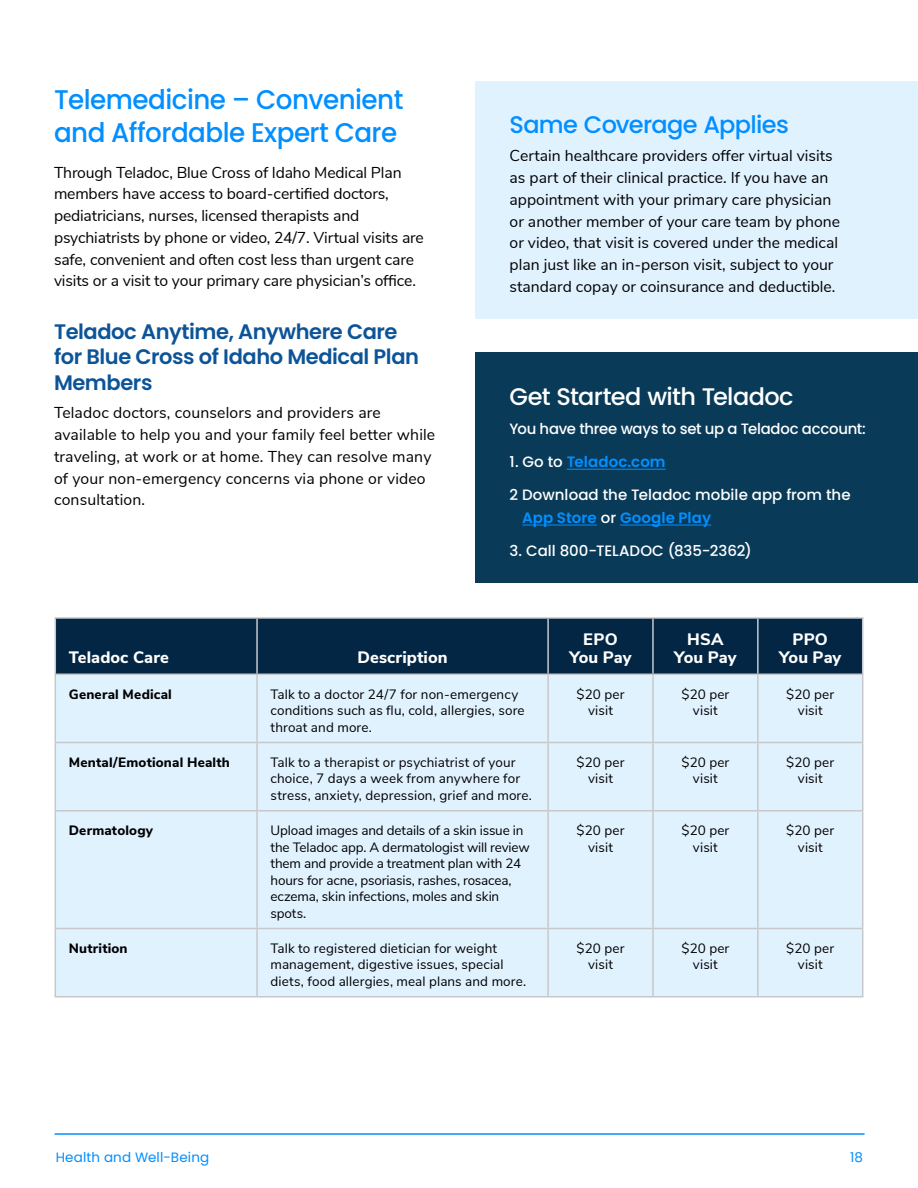
<style>
.page{position:relative;width:918px;height:1188px;background:#fff}
.page>*{position:absolute;margin:0;border:0;box-sizing:border-box;transform-origin:0 0}
.Subhead_1{font:500 27px/33px "Poppins";letter-spacing:-.02em;color:#028fff}
.Callout_Head_Large{font:500 24px "Poppins";letter-spacing:-.025em;color:#fff}
.Callout_Head_Large-2{font:500 24px "Poppins";letter-spacing:-.03em;color:#028fff}
.Subhead_2{font:600 21px/25.5px "Poppins";letter-spacing:-.02em;color:#0c5497}
.Table_Headers_-_Whit{font:800 16.5px/18px "Nunito Sans";letter-spacing:.005em;color:#fff;text-align:center}
.Body_Copy{font:15.75px/21.8px "Nunito Sans";color:#000}
.Callout_Body{font:500 15px/22.5px "Poppins";letter-spacing:-.005em;color:#fff}
.Callout_Body-2{font:600 15px "Poppins";letter-spacing:.005em;color:#028fff}
.Table_Text{font:13.5px/16.5px "Nunito Sans";letter-spacing:.005em;color:#000;text-align:center}
.Table_Text-2{font:800 13.5px "Nunito Sans";letter-spacing:.015em;color:#000}
.t1{font:13.5px "Poppins";letter-spacing:.01em;color:#028fff}
.s1{font-weight:500;color:#fff}
.s2{font-weight:600;color:#028fff}
</style>
<div class="page">
<hr style="left:55px;top:1133px;width:810px;height:2px;background:#028fff">
<div style="left:476px;top:81px;width:442px;height:238px;background:#e1f2ff"></div>
<div style="left:476px;top:352px;width:442px;height:231px;background:#093b59"></div>
<hr style="left:567px;top:469px;width:99px;height:1px;background:#028fff">
<hr style="left:522px;top:525px;width:75px;height:1px;background:#028fff">
<hr style="left:620px;top:525px;width:91px;height:1px;background:#028fff">
<div style="left:56px;top:619px;width:806px;height:55px;background:#032644"></div>
<div style="left:56px;top:675px;width:806px;height:321px;background:#e1f2ff"></div>
<hr style="left:55px;top:617px;width:202px;height:2px;background:#c7c8ca">
<hr style="left:55px;top:619px;width:1px;height:55px;background:#c7c8ca">
<hr style="left:257px;top:617px;width:291px;height:2px;background:#c7c8ca">
<hr style="left:548px;top:617px;width:105px;height:2px;background:#c7c8ca">
<hr style="left:653px;top:617px;width:105px;height:2px;background:#c7c8ca">
<hr style="left:758px;top:617px;width:105px;height:2px;background:#c7c8ca">
<hr style="left:55px;top:674px;width:202px;height:1px;background:#c7c8ca">
<hr style="left:55px;top:675px;width:1px;height:67px;background:#c7c8ca">
<hr style="left:257px;top:674px;width:291px;height:1px;background:#c7c8ca">
<hr style="left:548px;top:674px;width:105px;height:1px;background:#c7c8ca">
<hr style="left:653px;top:674px;width:105px;height:1px;background:#c7c8ca">
<hr style="left:758px;top:674px;width:105px;height:1px;background:#c7c8ca">
<hr style="left:55px;top:742px;width:202px;height:1px;background:#c7c8ca">
<hr style="left:55px;top:743px;width:1px;height:67px;background:#c7c8ca">
<hr style="left:257px;top:742px;width:291px;height:1px;background:#c7c8ca">
<hr style="left:548px;top:742px;width:105px;height:1px;background:#c7c8ca">
<hr style="left:653px;top:742px;width:105px;height:1px;background:#c7c8ca">
<hr style="left:758px;top:742px;width:105px;height:1px;background:#c7c8ca">
<hr style="left:55px;top:810px;width:202px;height:2px;background:#c7c8ca">
<hr style="left:55px;top:812px;width:1px;height:116px;background:#c7c8ca">
<hr style="left:257px;top:810px;width:291px;height:2px;background:#c7c8ca">
<hr style="left:548px;top:810px;width:105px;height:2px;background:#c7c8ca">
<hr style="left:653px;top:810px;width:105px;height:2px;background:#c7c8ca">
<hr style="left:758px;top:810px;width:105px;height:2px;background:#c7c8ca">
<hr style="left:55px;top:928px;width:202px;height:1px;background:#c7c8ca">
<hr style="left:55px;top:929px;width:1px;height:67px;background:#c7c8ca">
<hr style="left:257px;top:928px;width:291px;height:1px;background:#c7c8ca">
<hr style="left:548px;top:928px;width:105px;height:1px;background:#c7c8ca">
<hr style="left:653px;top:928px;width:105px;height:1px;background:#c7c8ca">
<hr style="left:758px;top:928px;width:105px;height:1px;background:#c7c8ca">
<hr style="left:55px;top:996px;width:202px;height:2px;background:#c7c8ca">
<hr style="left:257px;top:996px;width:291px;height:2px;background:#c7c8ca">
<hr style="left:548px;top:996px;width:105px;height:2px;background:#c7c8ca">
<hr style="left:653px;top:996px;width:105px;height:2px;background:#c7c8ca">
<hr style="left:758px;top:996px;width:105px;height:2px;background:#c7c8ca">
<hr style="left:862px;top:619px;width:1px;height:55px;background:#c7c8ca">
<hr style="left:862px;top:675px;width:1px;height:67px;background:#c7c8ca">
<hr style="left:862px;top:743px;width:1px;height:67px;background:#c7c8ca">
<hr style="left:862px;top:812px;width:1px;height:116px;background:#c7c8ca">
<hr style="left:862px;top:929px;width:1px;height:67px;background:#c7c8ca">
<hr style="left:256px;top:619px;width:2px;height:55px;background:#c7c8ca">
<hr style="left:547px;top:619px;width:2px;height:55px;background:#c7c8ca">
<hr style="left:652px;top:619px;width:2px;height:55px;background:#c7c8ca">
<hr style="left:757px;top:619px;width:2px;height:55px;background:#c7c8ca">
<hr style="left:256px;top:675px;width:2px;height:67px;background:#c7c8ca">
<hr style="left:547px;top:675px;width:2px;height:67px;background:#c7c8ca">
<hr style="left:652px;top:675px;width:2px;height:67px;background:#c7c8ca">
<hr style="left:757px;top:675px;width:2px;height:67px;background:#c7c8ca">
<hr style="left:256px;top:743px;width:2px;height:67px;background:#c7c8ca">
<hr style="left:547px;top:743px;width:2px;height:67px;background:#c7c8ca">
<hr style="left:652px;top:743px;width:2px;height:67px;background:#c7c8ca">
<hr style="left:757px;top:743px;width:2px;height:67px;background:#c7c8ca">
<hr style="left:256px;top:812px;width:2px;height:116px;background:#c7c8ca">
<hr style="left:547px;top:812px;width:2px;height:116px;background:#c7c8ca">
<hr style="left:652px;top:812px;width:2px;height:116px;background:#c7c8ca">
<hr style="left:757px;top:812px;width:2px;height:116px;background:#c7c8ca">
<hr style="left:256px;top:929px;width:2px;height:67px;background:#c7c8ca">
<hr style="left:547px;top:929px;width:2px;height:67px;background:#c7c8ca">
<hr style="left:652px;top:929px;width:2px;height:67px;background:#c7c8ca">
<hr style="left:757px;top:929px;width:2px;height:67px;background:#c7c8ca">
<p class="Subhead_1" style="left:54px;top:84px;width:351px">Telemedicine – Convenient and Affordable Expert Care</p>
<p class="Body_Copy" style="left:54px;top:160px;width:371px">Through Teladoc, Blue Cross of Idaho Medical Plan members have access to board-certified doctors, pediatricians, nurses, licensed therapists and psychiatrists by phone or video, 24/7. Virtual visits are safe, convenient and often cost less than urgent care visits or a visit to your primary care physician’s office.</p>
<p class="Subhead_2" style="left:54px;top:319px;width:367px">Teladoc Anytime, Anywhere Care for Blue Cross of Idaho Medical Plan<br>Members</p>
<p class="Body_Copy" style="left:54px;top:401px;width:383px">Teladoc doctors, counselors and providers are available to help you and your family feel better while traveling, at work or at home. They can resolve many of your non-emergency concerns via phone or video consultation.</p>
<p class="Table_Headers_-_Whit" style="left:69px;top:648px;width:102px">Teladoc Care</p>
<p class="Table_Headers_-_Whit" style="left:357px;top:648px;width:92px">Description</p>
<p class="Callout_Head_Large-2" style="left:510px;top:111px;width:281px">Same Coverage Applies</p>
<p class="Body_Copy" style="left:510px;top:144px;width:332px">Certain healthcare providers offer virtual visits as part of their clinical practice. If you have an appointment with your primary care physician or another member of your care team by phone or video, that visit is covered under the medical plan just like an in-person visit, subject to your standard copay or coinsurance and deductible.</p>
<p class="Callout_Head_Large" style="left:510px;top:382px;width:285px">Get Started with Teladoc</p>
<p class="Callout_Body" style="left:510px;top:417px;width:358px">You have three ways to set up a Teladoc account:</p>
<p class="Callout_Body-2" style="left:510px;top:453px;width:158px"><span class="s1">1. Go to</span> Teladoc.com</p>
<p class="Callout_Body" style="left:522px;top:484px;width:330px;text-indent:-13px">2 Download the Teladoc mobile app from the<br><span class="s2">App Store</span> or <span class="s2">Google Play</span></p>
<p class="Callout_Body" style="left:510px;top:540px;width:244px">3. Call 800-TELADOC (835-2362)</p>
<p class="Table_Headers_-_Whit" style="left:569px;top:630px;width:64px">EPO<br>You Pay</p>
<p class="Table_Headers_-_Whit" style="left:674px;top:630px;width:64px">HSA<br>You Pay</p>
<p class="Table_Headers_-_Whit" style="left:779px;top:630px;width:64px">PPO<br>You Pay</p>
<p class="Table_Text-2" style="left:69px;top:684px;width:105px">General Medical</p>
<p class="Table_Text" style="left:271px;top:685px;width:256px;text-align:left">Talk to a doctor 24/7 for non-emergency conditions such as flu, cold, allergies, sore throat and more.</p>
<p class="Table_Text" style="left:577px;top:685px;width:50px">$20 per visit</p>
<p class="Table_Text" style="left:681px;top:685px;width:50px">$20 per visit</p>
<p class="Table_Text" style="left:786px;top:685px;width:50px">$20 per visit</p>
<p class="Table_Text-2" style="left:69px;top:752px;width:163px">Mental/Emotional Health</p>
<p class="Table_Text" style="left:271px;top:753px;width:263px;text-align:left">Talk to a therapist or psychiatrist of your choice, 7 days a week from anywhere for stress, anxiety, depression, grief and more.</p>
<p class="Table_Text" style="left:577px;top:753px;width:50px">$20 per visit</p>
<p class="Table_Text" style="left:681px;top:753px;width:50px">$20 per visit</p>
<p class="Table_Text" style="left:786px;top:753px;width:50px">$20 per visit</p>
<p class="Table_Text-2" style="left:69px;top:821px;width:86px">Dermatology</p>
<p class="Table_Text" style="left:271px;top:821px;width:261px;text-align:left">Upload images and details of a skin issue in the Teladoc app. A dermatologist will review them and provide a treatment plan with 24 hours for acne, psoriasis, rashes, rosacea, eczema, skin infections, moles and skin spots.</p>
<p class="Table_Text" style="left:577px;top:821px;width:50px">$20 per visit</p>
<p class="Table_Text" style="left:681px;top:821px;width:50px">$20 per visit</p>
<p class="Table_Text" style="left:786px;top:821px;width:50px">$20 per visit</p>
<p class="Table_Text-2" style="left:69px;top:938px;width:60px">Nutrition</p>
<p class="Table_Text" style="left:271px;top:939px;width:257px;text-align:left">Talk to registered dietician for weight management, digestive issues, special diets, food allergies, meal plans and more.</p>
<p class="Table_Text" style="left:577px;top:939px;width:50px">$20 per visit</p>
<p class="Table_Text" style="left:681px;top:939px;width:50px">$20 per visit</p>
<p class="Table_Text" style="left:786px;top:939px;width:50px">$20 per visit</p>
<p class="t1" style="left:56px;top:1149px;width:155px">Health and Well-Being</p>
<p class="t1" style="left:850px;top:1149px;width:14px">18</p>
</div>
